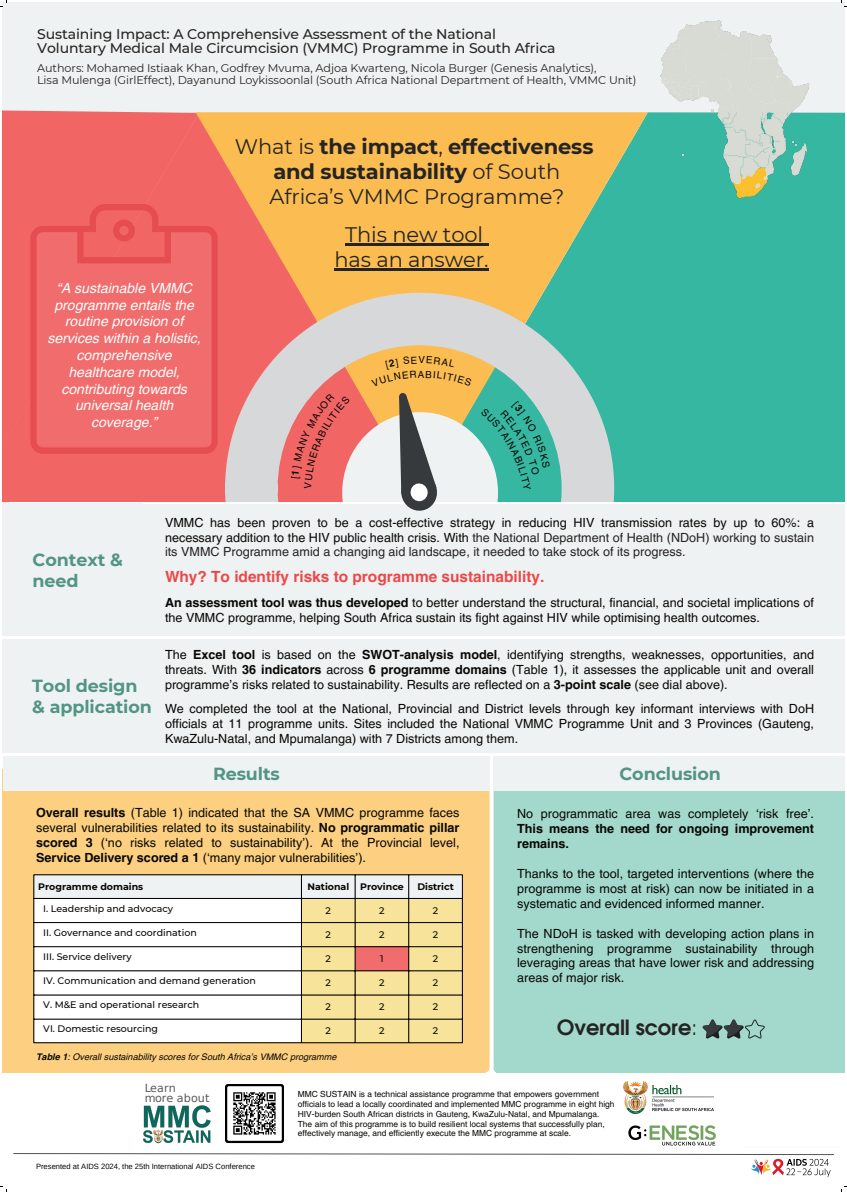
<style>
.page{position:relative;width:847px;height:1192px;background:#fff}
.page>*{position:absolute;margin:0;border:0;box-sizing:border-box;transform-origin:0 0}
.t1{font:700 21px/25.2px "Montserrat";letter-spacing:-.005em;color:#252422;text-align:center}
.t2{font:21px/25.2px "Montserrat";letter-spacing:-.005em;color:#252422;text-align:center}
.t3{font:700 21px "Evolventa";letter-spacing:-.005em;color:#252422}
.t4{font:700 17.5px/21px "Montserrat";letter-spacing:-.005em;color:#529585}
.t5{font:700 15.4px "Helvetica LT Pro";color:#ea494b}
.t6{font:italic 14px/16.8px "Helvetica LT Pro";color:#fff;text-align:center}
.t7{font:500 14px/15px "Montserrat";letter-spacing:-.005em;color:#252422}
.t8{font:12.6px/15px "Helvetica LT Pro";color:#080704;text-align:justify}
.t9{font:700 12.6px/15px "Helvetica LT Pro";color:#080704}
.t10{font:11.2px/12.1px "Montserrat";letter-spacing:-.005em;color:#252422}
.t11{font:11.2px/10.5px "DejaVu Sans";color:#252422}
.t12{font:9.8px "Helvetica LT Pro";color:#080704}
.t13{font:500 9.45px "Montserrat";color:#080704}
.t14{font:700 9.45px "Montserrat";color:#080704}
.t15{font:italic 9.1px "Helvetica LT Pro";color:#080704}
.t16{font:8.4px/10px "Helvetica LT Pro";color:#080704}
.t17{font:7.59px "Arimo";color:#080704}
.s1{font-weight:400}
.s2{color:#252422}
.s3{font-weight:700}
</style>
<div class="page">
<img style="left:751px;top:1155px;width:83px;height:23px">
<div style="left:3px;top:3px;width:841px;height:118px;background:#eff2f2"></div>
<div style="left:3px;top:113px;width:192px;height:389px;background:#f16665"></div>
<svg style="left:195px;top:112px;width:452px;height:390px;background:#d5b062"></svg>
<div style="left:647px;top:112px;width:197px;height:390px;background:#36b7a1"></div>
<svg style="left:225px;top:293px;width:389px;height:209px;background:#beb19e"></svg>
<div style="left:111px;top:639px;width:733px;height:114px;background:#eff2f2"></div>
<div style="left:493px;top:790px;width:351px;height:283px;background:#a3d9cc"></div>
<div style="left:3px;top:790px;width:486px;height:283px;background:#fcd080"></div>
<div style="left:3px;top:756px;width:486px;height:34px;background:#eff2f2"></div>
<div style="left:493px;top:756px;width:351px;height:34px;background:#eff2f2"></div>
<svg style="left:30px;top:204px;width:188px;height:250px;background:#ef6768"></svg>
<div style="left:134px;top:504px;width:710px;height:132px;background:#eff2f2"></div>
<div style="left:3px;top:504px;width:140px;height:132px;background:#eff2f2"></div>
<div style="left:3px;top:639px;width:154px;height:114px;background:#eff2f2"></div>
<img style="left:658px;top:20px;width:155px;height:179px">
<img style="left:623px;top:1081px;width:90px;height:30px">
<img style="left:628px;top:1111px;width:88px;height:35px">
<img style="left:143px;top:1092px;width:87px;height:52px">
<img style="left:226px;top:1084px;width:58px;height:59px">
<svg style="left:13px;top:1153px;width:821px;height:2px;background:#a8a9aa"></svg>
<svg style="left:702px;top:1019px;width:63px;height:20px"></svg>
<hr style="left:345px;top:243px;width:138px;height:3px;background:#252422">
<svg style="left:483px;top:243px;width:5px;height:3px"></svg>
<hr style="left:334px;top:269px;width:154px;height:2px;background:#252422">
<svg style="left:35px;top:875px;width:427px;height:167px"></svg>
<div style="left:355px;top:946px;width:54px;height:25px;background:#f16d6d"></div>
<hr style="left:34px;top:875px;width:1px;height:167px;background:#000">
<hr style="left:301px;top:875px;width:1px;height:167px;background:#000">
<hr style="left:355px;top:875px;width:1px;height:167px;background:#000">
<hr style="left:408px;top:875px;width:1px;height:167px;background:#000">
<hr style="left:462px;top:875px;width:1px;height:167px;background:#000">
<hr style="left:34px;top:874px;width:428px;height:1px;background:#000">
<hr style="left:34px;top:898px;width:428px;height:1px;background:#000">
<hr style="left:34px;top:922px;width:428px;height:1px;background:#000">
<hr style="left:34px;top:946px;width:428px;height:1px;background:#000">
<hr style="left:34px;top:970px;width:428px;height:1px;background:#000">
<hr style="left:34px;top:995px;width:428px;height:1px;background:#000">
<hr style="left:34px;top:1019px;width:428px;height:1px;background:#000">
<hr style="left:34px;top:1042px;width:428px;height:1px;background:#000">
<svg style="left:0;top:0;width:7px;height:7px"></svg>
<svg style="left:233px;top:334px;width:374px;height:177px"></svg>
<p class="t7" style="left:37px;top:25px;width:520px">Sustaining Impact: A Comprehensive Assessment of the National<br>Voluntary Medical Male Circumcision (VMMC) Programme in South Africa</p>
<p class="t10" style="left:37px;top:62px;width:600px">Authors: Mohamed Istiaak Khan, Godfrey Mvuma, Adjoa Kwarteng, Nicola Burger (Genesis Analytics),<br>Lisa Mulenga (GirlEffect), Dayanund Loykissoonlal (South Africa National Department of Health, VMMC Unit)</p>
<p class="t6" style="left:47px;top:279px;width:155px">“A sustainable VMMC programme entails the routine provision of services within a holistic, comprehensive healthcare model, contributing towards universal health coverage.”</p>
<h1 class="t1" style="left:235px;top:133px;width:360px"><span class="s1">What is</span> the impact<span class="s1">,</span> effectiveness and sustainability <span class="s1">of South<br>Africa’s VMMC Programme?</span></h1>
<h1 class="t2" style="left:334px;top:221px;width:156px">This new tool has an answer.</h1>
<p class="t12" style="left:418px;top:368px;width:8px">A</p>
<h2 class="t4" style="left:33px;top:548px;width:92px">Context &amp; need</h2>
<h2 class="t4" style="left:32px;top:674px;width:121px">Tool design &amp; application</h2>
<p class="t8" style="left:165px;top:514px;width:650px">VMMC has been proven to be a cost-effective strategy in reducing HIV transmission rates by up to 60%: a necessary addition to the HIV public health crisis. With <span class="s2">the National Department of Health (NDoH) working to sustain its VMMC Programme amid a changing aid landscape, it needed to take stock of its progress.</span></p>
<p class="t5" style="left:165px;top:567px;width:381px">Why? To identify risks to programme sustainability.</p>
<p class="t8" style="left:165px;top:594px;width:650px"><span class="s3">An assessment tool was thus developed</span> to better understand the structural, financial, and societal implications of the VMMC programme, helping South Africa sustain its fight against HIV while optimising health outcomes.</p>
<p class="t8" style="left:165px;top:647px;width:650px">The <span class="s3">Excel tool</span> is based on the <span class="s3">SWOT-analysis model</span>, identifying strengths, weaknesses, opportunities, and threats. With <span class="s3">36 indicators</span> across <span class="s3">6 programme domains</span> (Table 1), it assesses the applicable unit and overall programme’s risks related to sustainability. Results are reflected on a <span class="s3">3-point scale</span> (see dial above).</p>
<p class="t8" style="left:165px;top:700px;width:650px">We completed the tool at the National, Provincial and District levels through key informant interviews with DoH officials at 11 programme units. Sites included the National VMMC Programme Unit and 3 Provinces (Gauteng, KwaZulu-Natal, and Mpumalanga) with 7 Districts among them.</p>
<h2 class="t4" style="left:213px;top:762px;width:68px">Results</h2>
<h2 class="t4" style="left:619px;top:762px;width:103px">Conclusion</h2>
<p class="t8" style="left:36px;top:805px;width:425px"><span class="s3">Overall results</span> (Table 1) indicated that the SA VMMC programme faces several vulnerabilities related to its sustainability. <span class="s3">No programmatic pillar scored 3</span> (‘no risks related to sustainability’). At the Provincial level, <span class="s3">Service Delivery scored a 1</span> (‘many major vulnerabilities’).</p>
<p class="t8" style="left:517px;top:806px;width:298px">No programmatic area was completely ‘risk free’.</p>
<p class="t9" style="left:517px;top:821px;width:298px">This means the need for ongoing improvement remains.</p>
<p class="t8" style="left:517px;top:865px;width:298px">Thanks to the tool, targeted interventions (where the programme is most at risk) can now be initiated in a systematic and evidenced informed manner.</p>
<p class="t8" style="left:517px;top:925px;width:298px">The NDoH is tasked with developing action plans in strengthening programme sustainability through leveraging areas that have lower risk and addressing areas of major risk.</p>
<p class="t14" style="left:38px;top:879px;width:107px">Programme domains</p>
<p class="t14" style="left:307px;top:879px;width:98px">National Province</p>
<p class="t14" style="left:417px;top:879px;width:38px">District</p>
<p class="t13" style="left:43px;top:901px;width:131px">I. Leadership and advocacy</p>
<p class="t13" style="left:325px;top:903px;width:7px">2</p>
<p class="t13" style="left:379px;top:903px;width:7px">2</p>
<p class="t13" style="left:433px;top:903px;width:7px">2</p>
<p class="t13" style="left:43px;top:925px;width:155px">II. Governance and coordination</p>
<p class="t13" style="left:325px;top:928px;width:7px">2</p>
<p class="t13" style="left:379px;top:928px;width:7px">2</p>
<p class="t13" style="left:433px;top:928px;width:7px">2</p>
<p class="t13" style="left:43px;top:950px;width:90px">III. Service delivery</p>
<p class="t13" style="left:325px;top:952px;width:7px">2</p>
<p class="t13" style="left:380px;top:952px;width:5px">1</p>
<p class="t13" style="left:433px;top:952px;width:7px">2</p>
<p class="t13" style="left:43px;top:974px;width:214px">IV. Communication and demand generation</p>
<p class="t13" style="left:325px;top:976px;width:7px">2</p>
<p class="t13" style="left:379px;top:976px;width:7px">2</p>
<p class="t13" style="left:433px;top:976px;width:7px">2</p>
<p class="t13" style="left:43px;top:998px;width:157px">V. M&amp;E and operational research</p>
<p class="t13" style="left:325px;top:1000px;width:7px">2</p>
<p class="t13" style="left:379px;top:1000px;width:7px">2</p>
<p class="t13" style="left:433px;top:1000px;width:7px">2</p>
<p class="t13" style="left:43px;top:1022px;width:116px">VI. Domestic resourcing</p>
<p class="t13" style="left:325px;top:1024px;width:7px">2</p>
<p class="t13" style="left:379px;top:1024px;width:7px">2</p>
<p class="t13" style="left:433px;top:1024px;width:7px">2</p>
<p class="t15" style="left:36px;top:1051px;width:302px"><span class="s3">Table 1</span>: Overall sustainability scores for South Africa’s VMMC programme</p>
<h1 class="t3" style="left:556px;top:1014px;width:142px">Overall score<span class="s1">:</span></h1>
<p class="t11" style="left:144px;top:1082px;width:67px">Learn<br>more about</p>
<p class="t17" style="left:36px;top:1161px;width:220px">Presented at AIDS 2024, the 25th International AIDS Conference</p>
<p class="t16" style="left:298px;top:1088px;width:318px">MMC SUSTAIN is a technical assistance programme that empowers government officials to lead a locally coordinated and implemented MMC programme in eight high HIV-burden South African districts in Gauteng, KwaZulu-Natal, and Mpumalanga.<br>The aim of this programme is to build resilient local systems that successfully plan, effectively manage, and efficiently execute the MMC programme at scale.</p>
</div>
